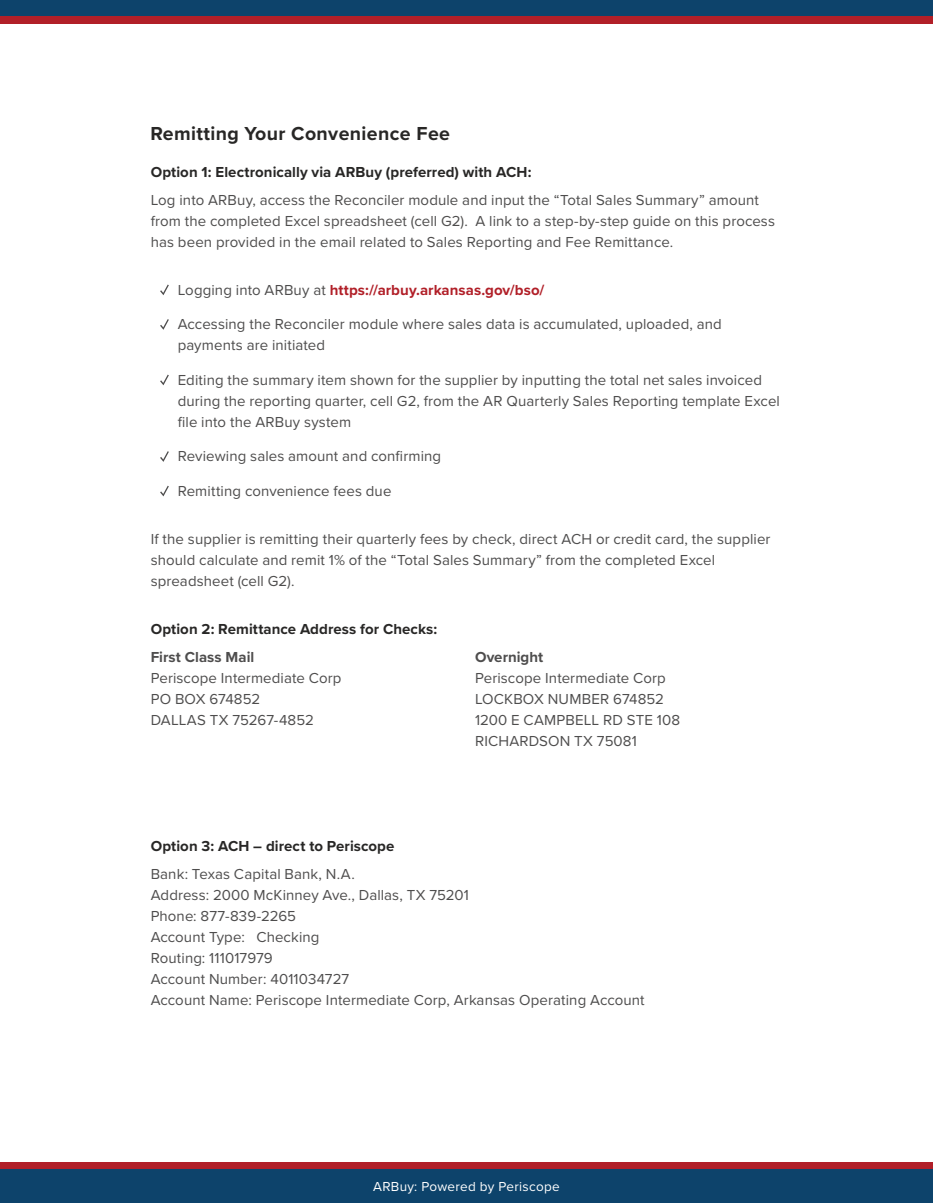
<style>
.page{position:relative;width:933px;height:1203px;background:#fff}
.page>*{position:absolute;margin:0;border:0;box-sizing:border-box;transform-origin:0 0}
.t1{font:700 19.5px "Proxima Nova";letter-spacing:.02em;color:#282726}
.t2{font:15px/21px "Proxima Nova";letter-spacing:.005em;color:#4e4d4d}
.t3{font:700 15px "Proxima Nova";letter-spacing:.005em;color:#282726}
.t4{font:700 15px "Proxima Nova";letter-spacing:.005em;color:#b11f28}
.t5{font:700 15px "Proxima Nova";letter-spacing:.005em;color:#4e4d4d}
.t6{font:13.5px "Proxima Nova";letter-spacing:.02em;color:#fff}
.s1{font-weight:400;color:#4e4d4d}
</style>
<div class="page">
<div style="left:0;top:1161px;width:932px;height:8px;background:#b11f28"></div>
<div style="left:0;top:0;width:932px;height:17px;background:#0d436b"></div>
<div style="left:0;top:1169px;width:932px;height:33px;background:#0d436b"></div>
<div style="left:0;top:17px;width:932px;height:7px;background:#b11f28"></div>
<svg style="left:160px;top:284px;width:9px;height:11px"></svg>
<svg style="left:160px;top:374px;width:9px;height:11px"></svg>
<svg style="left:160px;top:319px;width:9px;height:11px"></svg>
<svg style="left:160px;top:451px;width:9px;height:11px"></svg>
<svg style="left:160px;top:485px;width:9px;height:11px"></svg>
<h1 class="t1" style="left:150px;top:118px;width:301px">Remitting Your Convenience Fee</h1>
<p class="t3" style="left:151px;top:161px;width:382px">Option 1: Electronically via ARBuy (preferred) with ACH:</p>
<p class="t2" style="left:151px;top:188px;width:625px">Log into ARBuy, access the Reconciler module and input the “Total Sales Summary” amount from the completed Excel spreadsheet (cell G2). A link to a step-by-step guide on this process has been provided in the email related to Sales Reporting and Fee Remittance.</p>
<p class="t4" style="left:178px;top:278px;width:368px"><span class="s1">Logging into ARBuy at</span> https://arbuy.arkansas.gov/bso/</p>
<p class="t2" style="left:178px;top:313px;width:545px">Accessing the Reconciler module where sales data is accumulated, uploaded, and payments are initiated</p>
<p class="t2" style="left:178px;top:368px;width:603px">Editing the summary item shown for the supplier by inputting the total net sales invoiced during the reporting quarter, cell G2, from the AR Quarterly Sales Reporting template Excel file into the ARBuy system</p>
<p class="t2" style="left:178px;top:445px;width:265px">Reviewing sales amount and confirming</p>
<p class="t2" style="left:178px;top:479px;width:215px">Remitting convenience fees due</p>
<p class="t2" style="left:151px;top:527px;width:621px">If the supplier is remitting their quarterly fees by check, direct ACH or credit card, the supplier should calculate and remit 1% of the “Total Sales Summary” from the completed Excel spreadsheet (cell G2).</p>
<p class="t3" style="left:151px;top:617px;width:288px">Option 2: Remittance Address for Checks:</p>
<p class="t5" style="left:151px;top:645px;width:105px">First Class Mail</p>
<p class="t5" style="left:475px;top:645px;width:70px">Overnight</p>
<p class="t2" style="left:151px;top:666px;width:192px">Periscope Intermediate Corp</p>
<p class="t2" style="left:475px;top:666px;width:192px">Periscope Intermediate Corp</p>
<p class="t2" style="left:151px;top:687px;width:111px">PO BOX 674852</p>
<p class="t2" style="left:475px;top:687px;width:190px">LOCKBOX NUMBER 674852</p>
<p class="t2" style="left:151px;top:708px;width:165px">DALLAS TX 75267-4852</p>
<p class="t2" style="left:475px;top:708px;width:206px">1200 E CAMPBELL RD STE 108<br>RICHARDSON TX 75081</p>
<p class="t3" style="left:151px;top:834px;width:245px">Option 3: ACH – direct to Periscope</p>
<p class="t2" style="left:151px;top:862px;width:495px">Bank: Texas Capital Bank, N.A.<br>Address: 2000 McKinney Ave., Dallas, TX 75201<br>Phone: 877-839-2265<br>Account Type: Checking<br>Routing: 111017979<br>Account Number: 4011034727<br>Account Name: Periscope Intermediate Corp, Arkansas Operating Account</p>
<p class="t6" style="left:373px;top:1176px;width:188px">ARBuy: Powered by Periscope</p>
</div>
